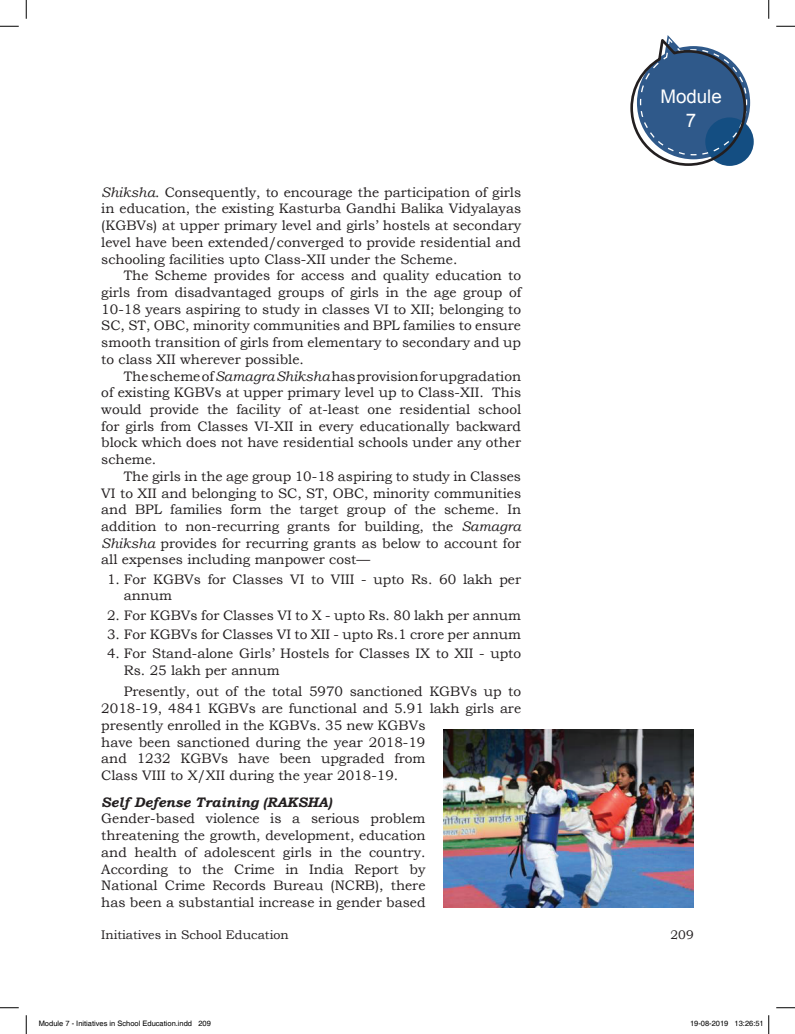
<style>
.page{position:relative;width:795px;height:1034px;background:#fff}
.page>*{position:absolute;margin:0;border:0;box-sizing:border-box;transform-origin:0 0}
.t1{font:18.75px/23.8px "Arial";color:#fff;text-align:center}
.t2{font:13.75px/16.8px "Bookman Old Style";color:#231f20;text-align:justify}
.t3{font:italic 700 13.75px "Bookman Old Style";color:#231f20}
.t4{font:12.5px "Bookman Old Style";color:#231f20}
.t5{font:7.5px "Helvetica";color:#000}
.s1{font-style:italic}
</style>
<div class="page">
<svg style="left:705px;top:117px;width:49px;height:49px"></svg>
<svg style="left:630px;top:35px;width:120px;height:131px"></svg>
<img style="left:443px;top:730px;width:251px;height:177px">
<svg style="left:0;top:25px;width:19px;height:2px"></svg>
<svg style="left:776px;top:25px;width:19px;height:2px"></svg>
<svg style="left:0;top:1007px;width:19px;height:1px"></svg>
<svg style="left:776px;top:1007px;width:19px;height:1px"></svg>
<svg style="left:25px;top:0;width:2px;height:19px"></svg>
<svg style="left:25px;top:1015px;width:2px;height:18px"></svg>
<svg style="left:768px;top:0;width:2px;height:19px"></svg>
<svg style="left:768px;top:1015px;width:2px;height:18px"></svg>
<p class="t2" style="left:101px;top:184px;width:421px"><span class="s1">Shiksha</span>. Consequently, to encourage the participation of girls in education, the existing Kasturba Gandhi Balika Vidyalayas (KGBVs) at upper primary level and girls’ hostels at secondary level have been extended/converged to provide residential and schooling facilities upto Class-XII under the Scheme.</p>
<p class="t2" style="left:101px;top:267px;width:421px;text-indent:22px">The Scheme provides for access and quality education to girls from disadvantaged groups of girls in the age group of 10-18 years aspiring to study in classes VI to XII; belonging to SC, ST, OBC, minority communities and BPL families to ensure smooth transition of girls from elementary to secondary and up to class XII wherever possible.</p>
<p class="t2" style="left:101px;top:367px;width:421px;text-indent:22px">The scheme of <span class="s1">SamagraShiksha</span> has provision for upgradation of existing KGBVs at upper primary level up to Class-XII. This would provide the facility of at-least one residential school for girls from Classes VI-XII in every educationally backward block which does not have residential schools under any other scheme.</p>
<p class="t2" style="left:101px;top:468px;width:421px;text-indent:22px">The girls in the age group 10-18 aspiring to study in Classes VI to XII and belonging to SC, ST, OBC, minority communities and BPL families form the target group of the scheme. In addition to non-recurring grants for building, the <span class="s1">Samagra Shiksha</span> provides for recurring grants as below to account for all expenses including manpower cost—</p>
<p class="t2" style="left:124px;top:570px;width:399px;text-indent:-17px">1. For KGBVs for Classes VI to VIII - upto Rs. 60 lakh per annum</p>
<p class="t2" style="left:107px;top:606px;width:415px">2. For KGBVs for Classes VI to X - upto Rs. 80 lakh per annum</p>
<p class="t2" style="left:107px;top:625px;width:415px">3. For KGBVs for Classes VI to XII - upto Rs.1 crore per annum</p>
<p class="t2" style="left:124px;top:645px;width:399px;text-indent:-17px">4. For Stand-alone Girls’ Hostels for Classes IX to XII - upto<br>Rs. 25 lakh per annum</p>
<p class="t2" style="left:101px;top:683px;width:421px;text-align:left;text-indent:22px">Presently, out of the total 5970 sanctioned KGBVs up to 2018-19, 4841 KGBVs are functional and 5.91 lakh girls are presently enrolled in the KGBVs. 35 new KGBVs<br>have been sanctioned during the year 2018-19<br>and 1232 KGBVs have been upgraded from<br>Class VIII to X/XII during the year 2018-19.</p>
<p class="t3" style="left:101px;top:792px;width:232px">Self Defense Training (RAKSHA)</p>
<p class="t2" style="left:101px;top:810px;width:326px">Gender-based violence is a serious problem threatening the growth, development, education and health of adolescent girls in the country.<br>According to the Crime in India Report by National Crime Records Bureau (NCRB), there has been a substantial increase in gender based</p>
<h1 class="t1" style="left:660px;top:85px;width:63px">Module<br>7</h1>
<p class="t4" style="left:101px;top:926px;width:189px">Initiatives in School Education</p>
<p class="t4" style="left:671px;top:926px;width:25px">209</p>
<p class="t5" style="left:39px;top:1019px;width:174px">Module 7 - Initiatives in School Education.indd 209</p>
<p class="t5" style="left:690px;top:1019px;width:75px">19-08-2019 13:26:51</p>
</div>
